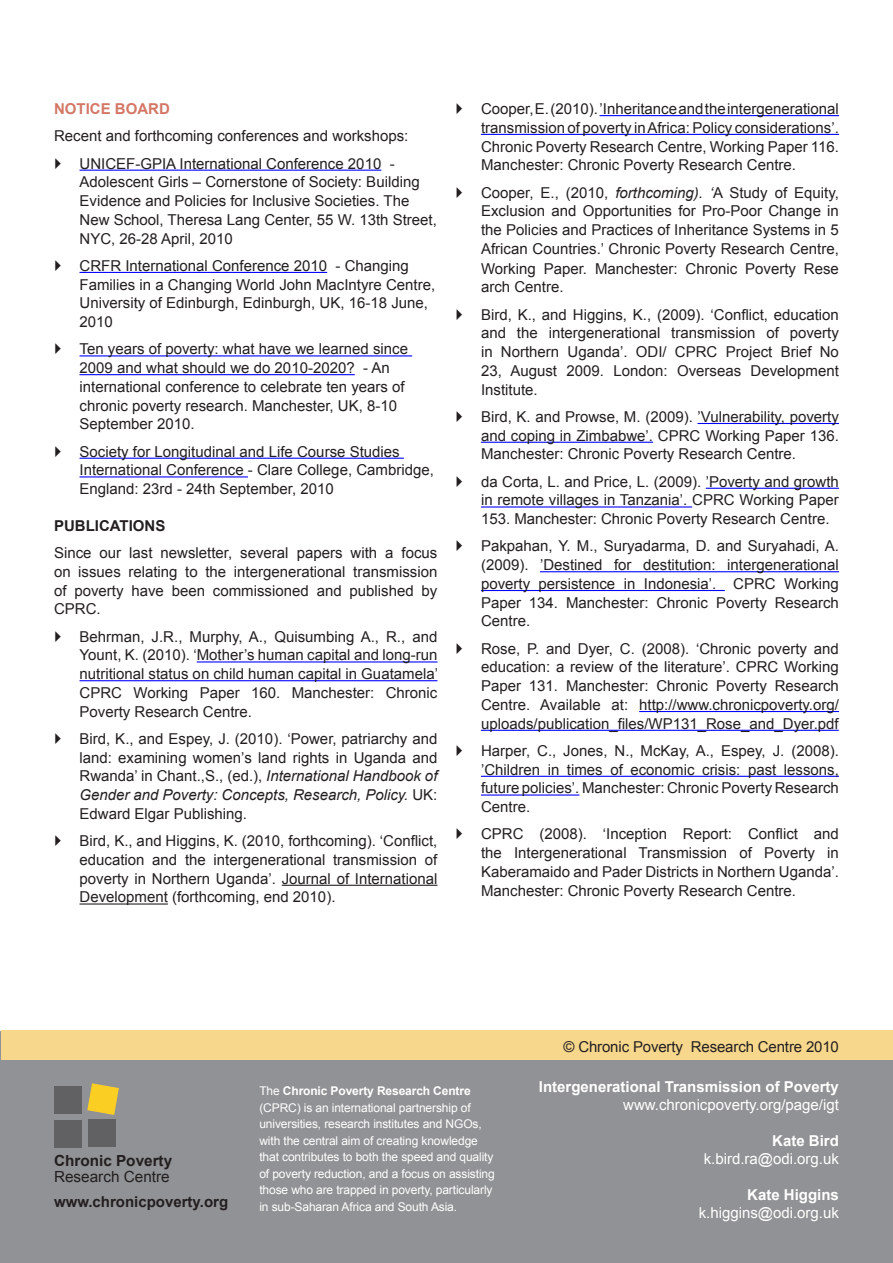
<style>
.page{position:relative;width:893px;height:1263px;background:#fff}
.page>*{position:absolute;margin:0;border:0;box-sizing:border-box;transform-origin:0 0}
.t1{font:700 15.3px "Arial";color:#231f20}
.t2{font:15.3px "Arial";color:#231f20}
.bullet{font:15px/18.8px "Arial";color:#231f20;text-align:justify}
.paragraph_1{font:15px/18.8px "Arial";color:#231f20;text-align:justify}
.t3{font:15px "Arial";color:#fff}
.t4{font:700 15px "Arial";color:#fff}
.heading{font:700 15px "Arial";color:#231f20}
.heading-2{font:700 15px "Arial";color:#d47766}
.t5{font:12px/16.5px "Arial";letter-spacing:-.01em;color:#fff}
.s1{font-style:italic}
.s2{font-weight:700}
</style>
<div class="page">
<div style="left:0;top:1032px;width:893px;height:231px;background:#919295"></div>
<div style="left:1px;top:1030px;width:891px;height:30px;background:#f7d78c"></div>
<hr style="left:80px;top:170px;width:301px;height:1px;background:#00f">
<hr style="left:80px;top:272px;width:247px;height:1px;background:#00f">
<hr style="left:80px;top:355px;width:332px;height:1px;background:#00f">
<hr style="left:80px;top:374px;width:275px;height:1px;background:#00f">
<hr style="left:80px;top:458px;width:324px;height:1px;background:#00f">
<hr style="left:80px;top:476px;width:168px;height:1px;background:#00f">
<hr style="left:197px;top:661px;width:240px;height:1px;background:#00f">
<hr style="left:80px;top:680px;width:357px;height:1px;background:#00f">
<hr style="left:282px;top:885px;width:155px;height:1px;background:#231f20">
<hr style="left:80px;top:903px;width:88px;height:1px;background:#231f20">
<hr style="left:599px;top:115px;width:240px;height:1px;background:#00f">
<hr style="left:481px;top:134px;width:358px;height:1px;background:#00f">
<hr style="left:697px;top:423px;width:142px;height:1px;background:#00f">
<hr style="left:481px;top:442px;width:172px;height:1px;background:#00f">
<hr style="left:706px;top:488px;width:133px;height:1px;background:#00f">
<hr style="left:481px;top:506px;width:211px;height:1px;background:#00f">
<hr style="left:540px;top:571px;width:299px;height:1px;background:#00f">
<hr style="left:481px;top:590px;width:244px;height:1px;background:#00f">
<hr style="left:639px;top:711px;width:200px;height:1px;background:#00f">
<hr style="left:481px;top:730px;width:358px;height:1px;background:#00f">
<hr style="left:481px;top:776px;width:358px;height:1px;background:#00f">
<hr style="left:481px;top:794px;width:98px;height:1px;background:#00f">
<div style="left:55px;top:1087px;width:27px;height:27px;background:#616164"></div>
<div style="left:55px;top:1120px;width:27px;height:28px;background:#616164"></div>
<div style="left:88px;top:1120px;width:27px;height:27px;background:#616164"></div>
<svg style="left:87px;top:1083px;width:32px;height:32px"></svg>
<p class="heading-2" style="left:54px;top:99px;width:117px">NOTICE BOARD</p>
<p class="paragraph_1" style="left:54px;top:127px;width:356px">Recent and forthcoming conferences and workshops:</p>
<p class="bullet" style="left:80px;top:154px;width:359px;text-align:left">UNICEF-GPIA International Conference 2010 - Adolescent Girls – Cornerstone of Society: Building Evidence and Policies for Inclusive Societies. The New School, Theresa Lang Center, 55 W. 13th Street, NYC, 26-28 April, 2010</p>
<p class="bullet" style="left:80px;top:256px;width:357px;text-align:left">CRFR International Conference 2010 - Changing Families in a Changing World John MacIntyre Centre, University of Edinburgh, Edinburgh, UK, 16-18 June, 2010</p>
<p class="bullet" style="left:80px;top:340px;width:330px;text-align:left">Ten years of poverty: what have we learned since 2009 and what should we do 2010-2020? - An international conference to celebrate ten years of chronic poverty research. Manchester, UK, 8-10<br>September 2010.</p>
<p class="bullet" style="left:80px;top:442px;width:356px;text-align:left">Society for Longitudinal and Life Course Studies<br>International Conference - Clare College, Cambridge,<br>England: 23rd - 24th September, 2010</p>
<p class="heading" style="left:54px;top:516px;width:113px">PUBLICATIONS</p>
<p class="paragraph_1" style="left:54px;top:544px;width:385px">Since our last newsletter, several papers with a focus on issues relating to the intergenerational transmission of poverty have been commissioned and published by CPRC.</p>
<p class="bullet" style="left:80px;top:627px;width:360px">Behrman, J.R., Murphy, A., Quisumbing A., R., and Yount, K. (2010). ‘Mother’s human capital and long-run nutritional status on child human capital in Guatamela’ CPRC Working Paper 160. Manchester: Chronic Poverty Research Centre.</p>
<p class="bullet" style="left:80px;top:729px;width:359px">Bird, K., and Espey, J. (2010). ‘Power, patriarchy and land: examining women’s land rights in Uganda and Rwanda’ in Chant.,S., (ed.), <span class="s1">International Handbook of Gender and Poverty: Concepts, Research, Policy.</span> UK:<br>Edward Elgar Publishing.</p>
<p class="bullet" style="left:80px;top:832px;width:359px">Bird, K., and Higgins, K. (2010, forthcoming). ‘Conflict, education and the intergenerational transmission of poverty in Northern Uganda’. Journal of International Development (forthcoming, end 2010).</p>
<p class="bullet" style="left:481px;top:100px;width:359px">Cooper, E. (2010). ’Inheritance and the intergenerational transmission of poverty in Africa: Policy considerations’.<br>Chronic Poverty Research Centre, Working Paper 116.<br>Manchester: Chronic Poverty Research Centre.</p>
<p class="bullet" style="left:481px;top:183px;width:359px">Cooper, E., (2010, <span class="s1">forthcoming). ‘</span>A Study of Equity, Exclusion and Opportunities for Pro-Poor Change in the Policies and Practices of Inheritance Systems in 5<br>African Countries.’ Chronic Poverty Research Centre, Working Paper. Manchester: Chronic Poverty Rese arch Centre.</p>
<p class="bullet" style="left:481px;top:305px;width:359px">Bird, K., and Higgins, K., (2009). ‘Conflict, education and the intergenerational transmission of poverty in Northern Uganda’. ODI/ CPRC Project Brief No 23, August 2009. London: Overseas Development Institute.</p>
<p class="bullet" style="left:481px;top:407px;width:359px">Bird, K. and Prowse, M. (2009). ’Vulnerability, poverty and coping in Zimbabwe’. CPRC Working Paper 136.<br>Manchester: Chronic Poverty Research Centre.</p>
<p class="bullet" style="left:481px;top:472px;width:359px">da Corta, L. and Price, L. (2009). ’Poverty and growth in remote villages in Tanzania’. CPRC Working Paper 153. Manchester: Chronic Poverty Research Centre.</p>
<p class="bullet" style="left:481px;top:537px;width:359px">Pakpahan, Y. M., Suryadarma, D. and Suryahadi, A. (2009). ’Destined for destitution: intergenerational poverty persistence in Indonesia’. CPRC Working Paper 134. Manchester: Chronic Poverty Research Centre.</p>
<p class="bullet" style="left:481px;top:639px;width:359px">Rose, P. and Dyer, C. (2008). ‘Chronic poverty and education: a review of the literature’. CPRC Working Paper 131. Manchester: Chronic Poverty Research Centre. Available at: http://www.chronicpoverty.org/ uploads/publication_files/WP131_Rose_and_Dyer.pdf</p>
<p class="bullet" style="left:481px;top:741px;width:359px">Harper, C., Jones, N., McKay, A., Espey, J. (2008). ’Children in times of economic crisis: past lessons, future policies’. Manchester: Chronic Poverty Research Centre.</p>
<p class="bullet" style="left:481px;top:825px;width:359px">CPRC (2008). ‘Inception Report: Conflict and the Intergenerational Transmission of Poverty in Kaberamaido and Pader Districts in Northern Uganda’.<br>Manchester: Chronic Poverty Research Centre.</p>
<p class="bullet" style="left:563px;top:1037px;width:277px">© Chronic Poverty Research Centre 2010</p>
<p class="t1" style="left:54px;top:1150px;width:120px">Chronic Poverty</p>
<p class="t2" style="left:54px;top:1167px;width:117px">Research Centre</p>
<p class="heading" style="left:54px;top:1191px;width:176px">www.chronicpoverty.org</p>
<p class="t5" style="left:259px;top:1083px;width:237px">The <span class="s2">Chronic Poverty Research Centre </span>(CPRC) is an international partnership of universities, research institutes and NGOs, with the central aim of creating knowledge that contributes to both the speed and quality of poverty reduction, and a focus on assisting those who are trapped in poverty, particularly in sub-Saharan Africa and South Asia.</p>
<p class="t4" style="left:539px;top:1077px;width:302px">Intergenerational Transmission of Poverty</p>
<p class="t3" style="left:623px;top:1095px;width:217px">www.chronicpoverty.org/page/igt</p>
<p class="t4" style="left:772px;top:1131px;width:68px">Kate Bird</p>
<p class="t3" style="left:704px;top:1149px;width:137px">k.bird.ra@odi.org.uk</p>
<p class="t4" style="left:747px;top:1185px;width:93px">Kate Higgins</p>
<p class="t3" style="left:699px;top:1203px;width:142px">k.higgins@odi.org.uk</p>
</div>
